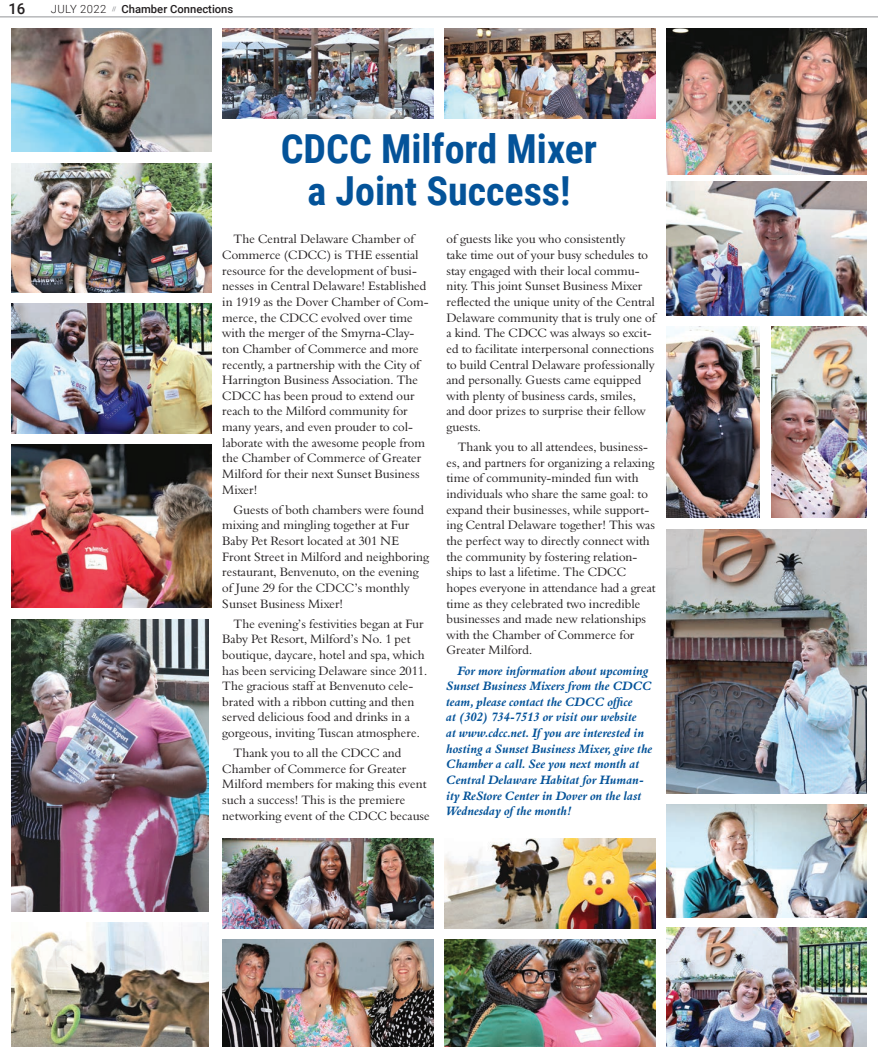
<style>
.page{position:relative;width:878px;height:1058px;background:#fff}
.page>*{position:absolute;margin:0;border:0;box-sizing:border-box;transform-origin:0 0}
.t1{font:700 40px/42.5px "Roboto Condensed";color:#045399;text-align:center}
.t2{font:500 15px "Roboto";color:#231f20}
.t3{font:12.5px/15.6px "Aldine 401 BT Roman A";color:#231f20}
.t4{font:12.5px/15.6px "Aldine 401 BT Bold Italic A";color:#045399}
.t5{font:500 11.25px "Roboto";color:#231f20}
.t6{font:300 11.25px "Roboto";letter-spacing:.035em;color:#231f20}
</style>
<div class="page">
<hr style="left:0;top:17px;width:878px;height:1px;background:#939598">
<img style="left:222px;top:939px;width:211px;height:107px">
<img style="left:667px;top:28px;width:199px;height:146px">
<img style="left:11px;top:923px;width:197px;height:123px">
<img style="left:444px;top:838px;width:211px;height:90px">
<img style="left:11px;top:444px;width:200px;height:164px">
<img style="left:11px;top:28px;width:200px;height:124px">
<img style="left:667px;top:804px;width:199px;height:113px">
<img style="left:444px;top:28px;width:211px;height:90px">
<img style="left:222px;top:28px;width:211px;height:90px">
<img style="left:444px;top:939px;width:211px;height:107px">
<img style="left:222px;top:838px;width:211px;height:90px">
<img style="left:771px;top:326px;width:95px;height:192px">
<img style="left:667px;top:182px;width:199px;height:133px">
<img style="left:667px;top:326px;width:92px;height:192px">
<img style="left:11px;top:619px;width:197px;height:292px">
<img style="left:667px;top:927px;width:199px;height:119px">
<img style="left:11px;top:304px;width:200px;height:129px">
<img style="left:667px;top:529px;width:199px;height:264px">
<img style="left:11px;top:163px;width:200px;height:129px">
<p class="t2" style="left:8px;top:-2px;width:19px">16</p>
<p class="t5" style="left:121px;top:1px;width:113px">Chamber Connections</p>
<p class="t6" style="left:51px;top:1px;width:67px">JULY 2022 <sup>//</sup></p>
<h1 class="t1" style="left:281px;top:126px;width:318px">CDCC Milford Mixer a Joint Success!</h1>
<p class="t3" style="left:222px;top:231px;width:208px;text-indent:11px">The Central Delaware Chamber of Commerce (CDCC) is THE essential resource for the development of busi&shy;nesses in Central Delaware! Established in 1919 as the Dover Chamber of Com&shy;merce, the CDCC evolved over time with the merger of the Smyrna-Clay&shy;ton Chamber of Commerce and more recently, a partnership with the City of Harrington Business Association. The CDCC has been proud to extend our reach to the Milford community for many years, and even prouder to col&shy;laborate with the awesome people from the Chamber of Commerce of Greater Milford for their next Sunset Business Mixer!</p>
<p class="t3" style="left:222px;top:501px;width:208px;text-indent:11px">Guests of both chambers were found mixing and mingling together at Fur Baby Pet Resort located at 301 NE Front Street in Milford and neighboring restaurant, Benvenuto, on the evening of June 29 for the CDCC’s monthly Sunset Business Mixer!</p>
<p class="t3" style="left:222px;top:615px;width:206px;text-indent:11px">The evening’s festivities began at Fur Baby Pet Resort, Milford’s No. 1 pet boutique, daycare, hotel and spa, which has been servicing Delaware since 2011.<br>The gracious staff at Benvenuto cele&shy;brated with a ribbon cutting and then served delicious food and drinks in a gorgeous, inviting Tuscan atmosphere.</p>
<p class="t3" style="left:222px;top:745px;width:209px;text-indent:11px">Thank you to all the CDCC and Chamber of Commerce for Greater Milford members for making this event such a success! This is the premiere networking event of the CDCC because</p>
<p class="t3" style="left:446px;top:231px;width:211px">of guests like you who consistently<br>take time out of your busy schedules to stay engaged with their local commu&shy;nity. This joint Sunset Business Mixer reflected the unique unity of the Central Delaware community that is truly one of a kind. The CDCC was always so excit&shy;ed to facilitate interpersonal connections to build Central Delaware professionally and personally. Guests came equipped with plenty of business cards, smiles, and door prizes to surprise their fellow guests.</p>
<p class="t3" style="left:446px;top:439px;width:211px;text-indent:11px">Thank you to all attendees, business&shy;es, and partners for organizing a relaxing time of community-minded fun with individuals who share the same goal: to expand their businesses, while support&shy;ing Central Delaware together! This was the perfect way to directly connect with the community by fostering relation&shy;ships to last a lifetime. The CDCC hopes everyone in attendance had a great time as they celebrated two incredible businesses and made new relationships with the Chamber of Commerce for Greater Milford.</p>
<p class="t4" style="left:446px;top:662px;width:208px;text-indent:11px">For more information about upcoming Sunset Business Mixers from the CDCC team, please contact the CDCC office<br>at (302) 734-7513 or visit our website<br>at www.cdcc.net. If you are interested in hosting a Sunset Business Mixer, give the Chamber a call. See you next month at Central Delaware Habitat for Human&shy;ity ReStore Center in Dover on the last Wednesday of the month!</p>
</div>
